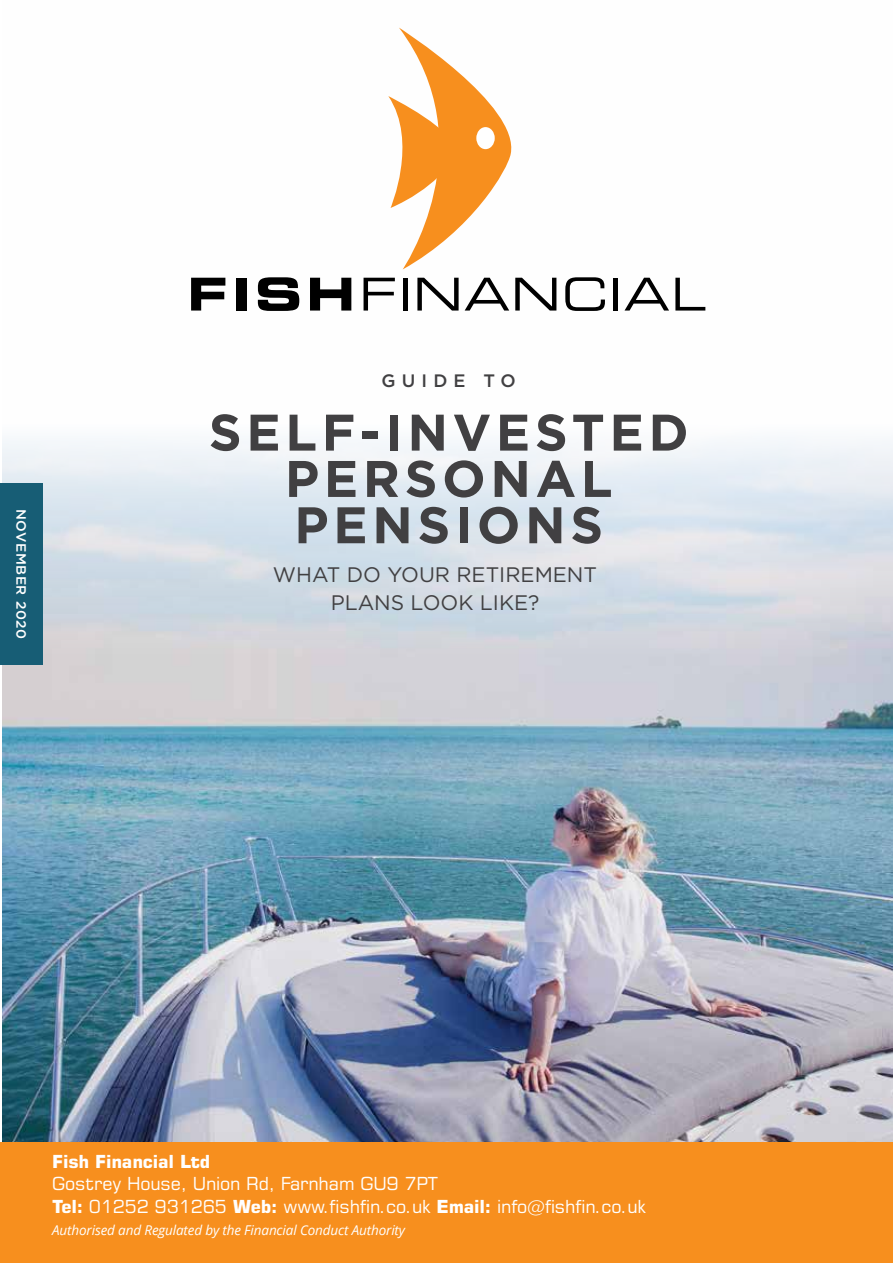
<style>
.page{position:relative;width:893px;height:1263px;background:#fff}
.page>*{position:absolute;margin:0;border:0;box-sizing:border-box;transform-origin:0 0}
.t1{font:700 51.3px/46.3px "Gotham HTF";letter-spacing:.09em;color:#414042;text-align:center}
.t2{font:21px/27.6px "Gotham HTF";color:#414042;text-align:center}
.t3{font:18px/22.5px "Square 721 BT";letter-spacing:-.01em;color:#fff}
.t4{font:700 18px "Square 721 BT";letter-spacing:-.01em;color:#fff}
.t5{font:500 18px "Gotham HTF";letter-spacing:.34em;color:#414042}
.t6{font:italic 13.5px "Open Sans";letter-spacing:-.01em;color:#fff}
.t7{font:500 13.5px "Gotham HTF";letter-spacing:.04em;color:#fff}
.s1{font-weight:700}
</style>
<div class="page">
<img style="left:2px;top:439px;width:891px;height:704px">
<div style="left:0;top:483px;width:43px;height:182px;background:#175d75"></div>
<div style="left:0;top:1143px;width:893px;height:120px;background:#f78f1e"></div>
<svg style="left:388px;top:28px;width:124px;height:241px"></svg>
<div style="left:476px;top:127px;width:19px;height:22px;background:#fff;border-radius:50%"></div>
<svg style="left:191px;top:278px;width:34px;height:33px"></svg>
<div style="left:237px;top:278px;width:10px;height:33px;background:#000"></div>
<svg style="left:258px;top:277px;width:41px;height:34px"></svg>
<svg style="left:310px;top:278px;width:41px;height:33px"></svg>
<svg style="left:364px;top:278px;width:31px;height:33px"></svg>
<hr style="left:403px;top:278px;width:4px;height:33px;background:#000">
<svg style="left:417px;top:278px;width:42px;height:33px"></svg>
<svg style="left:465px;top:278px;width:44px;height:33px"></svg>
<svg style="left:515px;top:278px;width:41px;height:33px"></svg>
<svg style="left:565px;top:277px;width:40px;height:34px"></svg>
<hr style="left:614px;top:278px;width:4px;height:33px;background:#000">
<svg style="left:624px;top:278px;width:45px;height:33px"></svg>
<svg style="left:675px;top:278px;width:30px;height:33px"></svg>
<p class="t7" style="left:29px;top:509px;width:132px;rotate:90deg">NOVEMBER 2020</p>
<p class="t5" style="left:382px;top:371px;width:136px">GUIDE TO</p>
<h1 class="t1" style="left:209px;top:408px;width:481px">SELF-INVESTED<br>PERSONAL<br>PENSIONS</h1>
<p class="t2" style="left:273px;top:560px;width:326px">WHAT DO YOUR RETIREMENT<br>PLANS LOOK LIKE?</p>
<p class="t4" style="left:52px;top:1150px;width:160px">Fish Financial Ltd</p>
<p class="t3" style="left:52px;top:1172px;width:596px">Gostrey House, Union Rd, Farnham GU9 7PT<br><span class="s1">Tel:</span> 01252 931265 <span class="s1">Web:</span> www.fishfin.co.uk <span class="s1">Email:</span> info@fishfin.co.uk</p>
<p class="t6" style="left:52px;top:1221px;width:354px">Authorised and Regulated by the Financial Conduct Authority</p>
</div>
